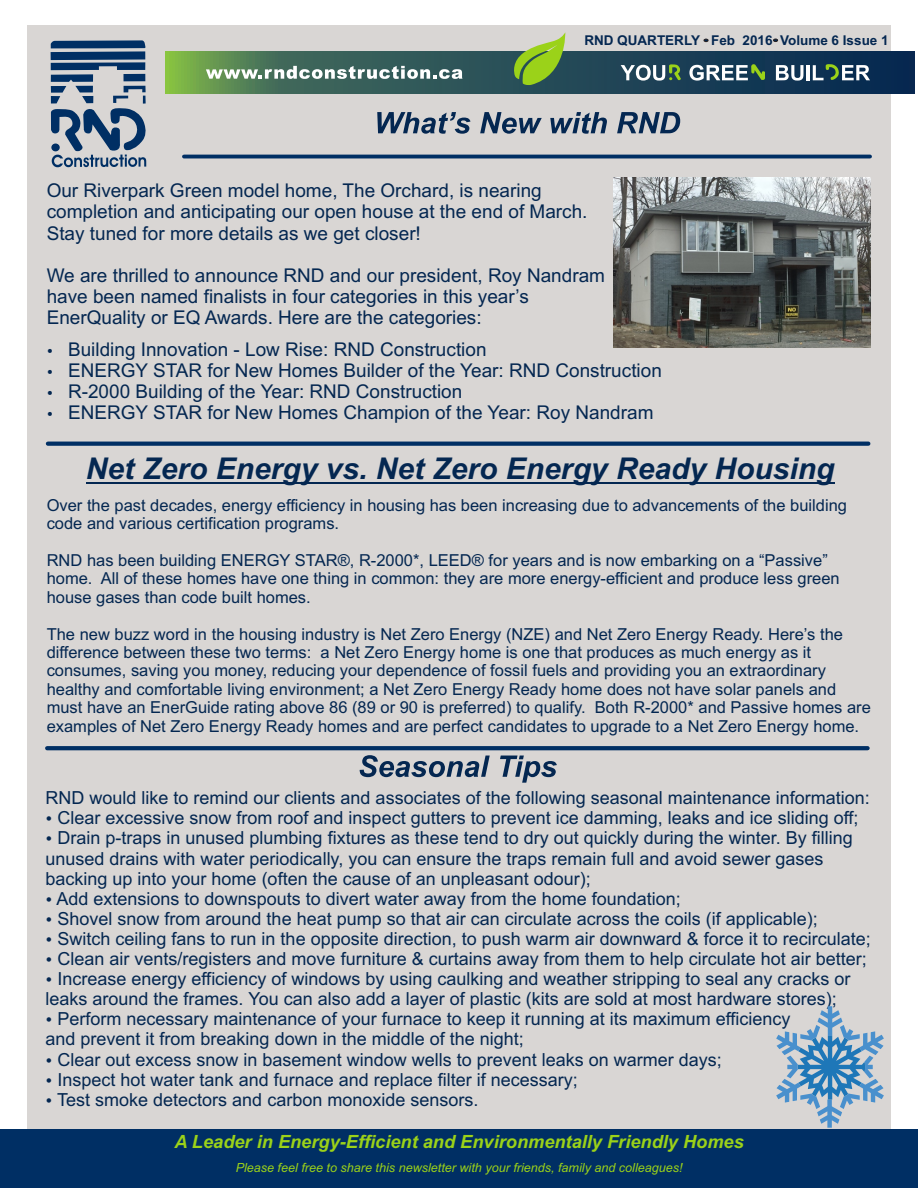
<style>
.page{position:relative;width:918px;height:1188px;background:#fff}
.page>*{position:absolute;margin:0;border:0;box-sizing:border-box;transform-origin:0 0}
.t1{font:italic 700 30px "Arial";color:#042751}
.t2{font:18.9px/21.1px "Arial";color:#042751}
.t3{font:italic 700 18.15px "Arial";color:#9bd219}
.t4{font:18px "Arial";color:#042751}
.t5{font:16.5px/18.5px "Arial";color:#042751}
.t6{font:700 13.5px "Arial";color:#042751}
.t7{font:italic 12.6px "Arial";color:#9bd219}
</style>
<div class="page">
<div style="left:27px;top:25px;width:864px;height:1134px;background:#d9d6d4"></div>
<hr style="left:86px;top:482px;width:748px;height:1px;background:#042751">
<div style="left:0;top:1129px;width:918px;height:58px;background:#002f64"></div>
<svg style="left:377px;top:112px;width:303px;height:22px"></svg>
<hr style="left:184px;top:155px;width:686px;height:3px;background:#002f64">
<svg style="left:360px;top:755px;width:197px;height:28px"></svg>
<svg style="left:166px;top:52px;width:748px;height:41px;background:#2d5455"></svg>
<svg style="left:206px;top:66px;width:256px;height:13px;background:#8fa79e"></svg>
<svg style="left:621px;top:64px;width:60px;height:17px"></svg>
<svg style="left:689px;top:64px;width:76px;height:17px"></svg>
<svg style="left:776px;top:65px;width:27px;height:16px"></svg>
<hr style="left:807px;top:65px;width:3px;height:15px;background:#fff">
<svg style="left:813px;top:64px;width:57px;height:16px"></svg>
<svg style="left:512px;top:32px;width:55px;height:53px"></svg>
<svg style="left:48px;top:442px;width:820px;height:4px;background:#0b386a"></svg>
<svg style="left:51px;top:40px;width:96px;height:127px"></svg>
<div style="left:51px;top:144px;width:9px;height:7px;background:#002f64;border-radius:50%"></div>
<svg style="left:47px;top:746px;width:821px;height:4px;background:#043266"></svg>
<svg style="left:704px;top:39px;width:5px;height:3px"></svg>
<svg style="left:773px;top:39px;width:5px;height:3px"></svg>
<svg style="left:776px;top:1006px;width:108px;height:122px"></svg>
<img style="left:614px;top:178px;width:256px;height:170px">
<p class="t6" style="left:584px;top:36px;width:306px">RND QUARTERLY Feb 2016 Volume 6 Issue 1</p>
<p class="t2" style="left:47px;top:182px;width:542px">Our Riverpark Green model home, The Orchard, is nearing completion and anticipating our open house at the end of March.<br>Stay tuned for more details as we get closer!</p>
<p class="t2" style="left:47px;top:267px;width:560px">We are thrilled to announce RND and our president, Roy Nandram have been named finalists in four categories in this year’s<br>EnerQuality or EQ Awards. Here are the categories:</p>
<p class="t2" style="left:68px;top:340px;width:595px">Building Innovation - Low Rise: RND Construction<br>ENERGY STAR for New Homes Builder of the Year: RND Construction R-2000 Building of the Year: RND Construction<br>ENERGY STAR for New Homes Champion of the Year: Roy Nandram</p>
<h1 class="t1" style="left:86px;top:457px;width:750px">Net Zero Energy vs. Net Zero Energy Ready Housing</h1>
<p class="t5" style="left:47px;top:497px;width:802px">Over the past decades, energy efficiency in housing has been increasing due to advancements of the building code and various certification programs.</p>
<p class="t5" style="left:47px;top:552px;width:795px">RND has been building ENERGY STAR®, R-2000*, LEED® for years and is now embarking on a “Passive” home. All of these homes have one thing in common: they are more energy-efficient and produce less green house gases than code built homes.</p>
<p class="t5" style="left:47px;top:626px;width:826px">The new buzz word in the housing industry is Net Zero Energy (NZE) and Net Zero Energy Ready. Here’s the difference between these two terms: a Net Zero Energy home is one that produces as much energy as it consumes, saving you money, reducing your dependence of fossil fuels and providing you an extraordinary healthy and comfortable living environment; a Net Zero Energy Ready home does not have solar panels and must have an EnerGuide rating above 86 (89 or 90 is preferred) to qualify. Both R-2000* and Passive homes are examples of Net Zero Energy Ready homes and are perfect candidates to upgrade to a Net Zero Energy home.</p>
<p class="t4" style="left:46px;top:791px;width:826px">RND would like to remind our clients and associates of the following seasonal maintenance information:</p>
<p class="t4" style="left:58px;top:811px;width:803px">Clear excessive snow from roof and inspect gutters to prevent ice damming, leaks and ice sliding off;</p>
<p class="t4" style="left:58px;top:831px;width:797px">Drain p-traps in unused plumbing fixtures as these tend to dry out quickly during the winter. By filling</p>
<p class="t4" style="left:46px;top:851px;width:780px">unused drains with water periodically, you can ensure the traps remain full and avoid sewer gases</p>
<p class="t4" style="left:46px;top:872px;width:547px">backing up into your home (often the cause of an unpleasant odour);</p>
<p class="t4" style="left:57px;top:892px;width:626px">Add extensions to downspouts to divert water away from the home foundation;</p>
<p class="t4" style="left:58px;top:912px;width:762px">Shovel snow from around the heat pump so that air can circulate across the coils (if applicable);</p>
<p class="t4" style="left:58px;top:932px;width:815px">Switch ceiling fans to run in the opposite direction, to push warm air downward &amp; force it to recirculate;</p>
<p class="t4" style="left:58px;top:952px;width:811px">Clean air vents/registers and move furniture &amp; curtains away from them to help circulate hot air better;</p>
<p class="t4" style="left:58px;top:972px;width:795px">Increase energy efficiency of windows by using caulking and weather stripping to seal any cracks or</p>
<p class="t4" style="left:46px;top:992px;width:793px">leaks around the frames. You can also add a layer of plastic (kits are sold at most hardware stores);</p>
<p class="t4" style="left:58px;top:1012px;width:735px">Perform necessary maintenance of your furnace to keep it running at its maximum efficiency</p>
<p class="t4" style="left:46px;top:1032px;width:480px">and prevent it from breaking down in the middle of the night;</p>
<p class="t4" style="left:58px;top:1052px;width:666px">Clear out excess snow in basement window wells to prevent leaks on warmer days;</p>
<p class="t4" style="left:58px;top:1073px;width:522px">Inspect hot water tank and furnace and replace filter if necessary;</p>
<p class="t4" style="left:57px;top:1093px;width:423px">Test smoke detectors and carbon monoxide sensors.</p>
<p class="t3" style="left:174px;top:1134px;width:571px">A Leader in Energy-Efficient and Environmentally Friendly Homes</p>
<p class="t7" style="left:236px;top:1163px;width:448px">Please feel free to share this newsletter with your friends, family and colleagues!</p>
</div>
